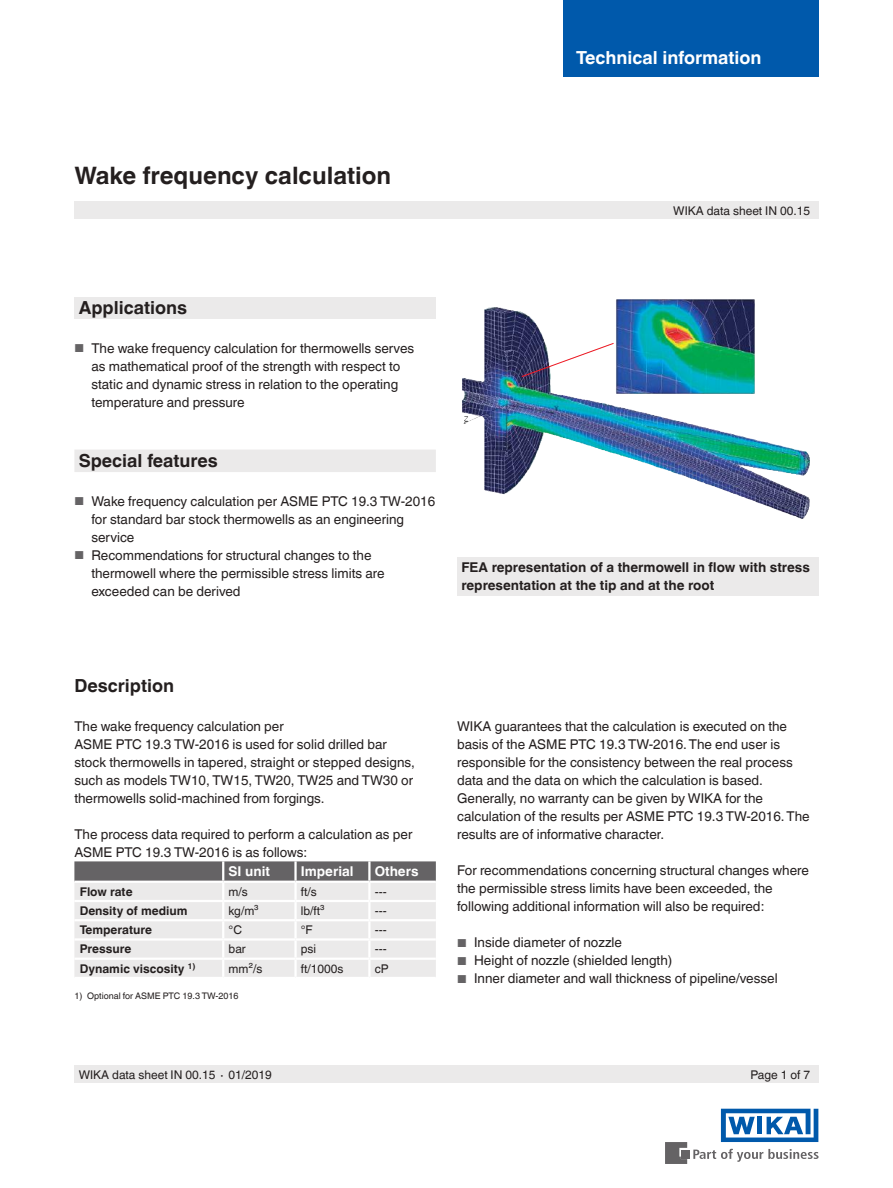
<style>
.page{position:relative;width:893px;height:1188px;background:#fff}
.page>*{position:absolute;margin:0;border:0;box-sizing:border-box;transform-origin:0 0}
.t1{font:700 24px "Helvetica World";color:#241f1f}
.t2{font:700 18px "Helvetica World";color:#241f1f}
.t3{font:700 18px "Helvetica World";color:#fff}
.t4{font:13.5px/18px "Helvetica World";color:#241f1f}
.t5{font:700 13.5px/18px "Helvetica World";color:#241f1f}
.t6{font:700 13.5px "Helvetica World";color:#fff}
.t7{font:12px "Helvetica World";color:#241f1f}
.t8{font:700 12px "Helvetica World";color:#241f1f}
.t9{font:9px "Helvetica World";color:#241f1f}
.s1{font-size:11.55px;color:#656365}
</style>
<div class="page">
<div style="left:74px;top:202px;width:745px;height:17px;background:#ebeaea"></div>
<div style="left:74px;top:1066px;width:745px;height:17px;background:#ebeaea"></div>
<svg style="left:693px;top:1149px;width:126px;height:13px"></svg>
<div style="left:682px;top:1150px;width:8px;height:8px;background:#656365"></div>
<svg style="left:665px;top:1142px;width:22px;height:22px"></svg>
<svg style="left:721px;top:1109px;width:97px;height:33px"></svg>
<div style="left:563px;top:0;width:256px;height:77px;background:#0059ab"></div>
<img style="left:462px;top:299px;width:293px;height:195px">
<svg style="left:521px;top:342px;width:93px;height:36px"></svg>
<div style="left:74px;top:297px;width:362px;height:22px;background:#ebeaea"></div>
<div style="left:74px;top:450px;width:362px;height:22px;background:#ebeaea"></div>
<svg style="left:74px;top:861px;width:362px;height:116px;background:#d6d5d5"></svg>
<hr style="left:296px;top:958px;width:73px;height:2px;background:#fff">
<hr style="left:294px;top:960px;width:3px;height:17px;background:#fff">
<hr style="left:369px;top:958px;width:67px;height:2px;background:#fff">
<hr style="left:368px;top:960px;width:3px;height:17px;background:#fff">
<hr style="left:74px;top:881px;width:149px;height:2px;background:#fff">
<hr style="left:223px;top:881px;width:73px;height:2px;background:#fff">
<hr style="left:296px;top:881px;width:73px;height:2px;background:#fff">
<hr style="left:369px;top:881px;width:67px;height:2px;background:#fff">
<div style="left:457px;top:557px;width:362px;height:38px;background:#ebeaea"></div>
<h2 class="t3" style="left:576px;top:47px;width:187px">Technical information</h2>
<h1 class="t1" style="left:74px;top:162px;width:318px">Wake frequency calculation</h1>
<p class="t7" style="left:673px;top:204px;width:138px">WIKA data sheet IN 00.15</p>
<h2 class="t2" style="left:79px;top:297px;width:110px">Applications</h2>
<p class="t4" style="left:91px;top:339px;width:324px;text-indent:-17px"><span class="s1">■</span> The wake frequency calculation for thermowells serves as mathematical proof of the strength with respect to static and dynamic stress in relation to the operating temperature and pressure</p>
<h2 class="t2" style="left:79px;top:450px;width:141px">Special features</h2>
<p class="t4" style="left:91px;top:492px;width:345px;text-indent:-17px"><span class="s1">■</span> Wake frequency calculation per ASME PTC 19.3 TW-2016 for standard bar stock thermowells as an engineering service</p>
<p class="t4" style="left:91px;top:546px;width:295px;text-indent:-17px"><span class="s1">■</span> Recommendations for structural changes to the thermowell where the permissible stress limits are exceeded can be derived</p>
<p class="t5" style="left:461px;top:558px;width:350px">FEA representation of a thermowell in flow with stress representation at the tip and at the root</p>
<h2 class="t2" style="left:74px;top:675px;width:101px">Description</h2>
<p class="t4" style="left:74px;top:718px;width:342px">The wake frequency calculation per<br>ASME PTC 19.3 TW-2016 is used for solid drilled bar stock thermowells in tapered, straight or stepped designs, such as models TW10, TW15, TW20, TW25 and TW30 or thermowells solid-machined from forgings.</p>
<p class="t4" style="left:74px;top:826px;width:339px">The process data required to perform a calculation as per<br>ASME PTC 19.3 TW-2016 is as follows:</p>
<p class="t6" style="left:229px;top:864px;width:43px">SI unit</p>
<p class="t6" style="left:301px;top:864px;width:54px">Imperial</p>
<p class="t6" style="left:375px;top:864px;width:45px">Others</p>
<p class="t8" style="left:80px;top:885px;width:54px">Flow rate</p>
<p class="t7" style="left:229px;top:885px;width:21px">m/s</p>
<p class="t7" style="left:301px;top:885px;width:17px">ft/s</p>
<p class="t7" style="left:375px;top:885px;width:13px">---</p>
<p class="t8" style="left:80px;top:904px;width:109px">Density of medium</p>
<p class="t7" style="left:229px;top:904px;width:32px">kg/m³</p>
<p class="t7" style="left:301px;top:904px;width:25px">lb/ft³</p>
<p class="t7" style="left:375px;top:904px;width:13px">---</p>
<p class="t8" style="left:80px;top:923px;width:74px">Temperature</p>
<p class="t7" style="left:229px;top:923px;width:15px">°C</p>
<p class="t7" style="left:301px;top:923px;width:13px">°F</p>
<p class="t7" style="left:375px;top:923px;width:13px">---</p>
<p class="t8" style="left:80px;top:942px;width:53px">Pressure</p>
<p class="t7" style="left:229px;top:942px;width:19px">bar</p>
<p class="t7" style="left:301px;top:942px;width:17px">psi</p>
<p class="t7" style="left:375px;top:942px;width:13px">---</p>
<p class="t8" style="left:80px;top:962px;width:117px">Dynamic viscosity <sup>1)</sup></p>
<p class="t7" style="left:229px;top:961px;width:36px">mm²/s</p>
<p class="t7" style="left:301px;top:961px;width:44px">ft/1000s</p>
<p class="t7" style="left:375px;top:961px;width:15px">cP</p>
<p class="t9" style="left:74px;top:991px;width:166px">1) Optional for ASME PTC 19.3 TW-2016</p>
<p class="t4" style="left:457px;top:718px;width:354px">WIKA guarantees that the calculation is executed on the basis of the ASME PTC 19.3 TW-2016. The end user is responsible for the consistency between the real process data and the data on which the calculation is based.<br>Generally, no warranty can be given by WIKA for the calculation of the results per ASME PTC 19.3 TW-2016. The results are of informative character.</p>
<p class="t4" style="left:457px;top:862px;width:353px">For recommendations concerning structural changes where the permissible stress limits have been exceeded, the following additional information will also be required:</p>
<p class="t4" style="left:457px;top:934px;width:166px"><span class="s1">■</span> Inside diameter of nozzle</p>
<p class="t4" style="left:457px;top:952px;width:217px"><span class="s1">■</span> Height of nozzle (shielded length)</p>
<p class="t4" style="left:457px;top:970px;width:322px"><span class="s1">■</span> Inner diameter and wall thickness of pipeline/vessel</p>
<p class="t7" style="left:79px;top:1068px;width:195px">WIKA data sheet IN 00.15 ∙ 01/2019</p>
<p class="t7" style="left:751px;top:1068px;width:61px">Page 1 of 7</p>
</div>
